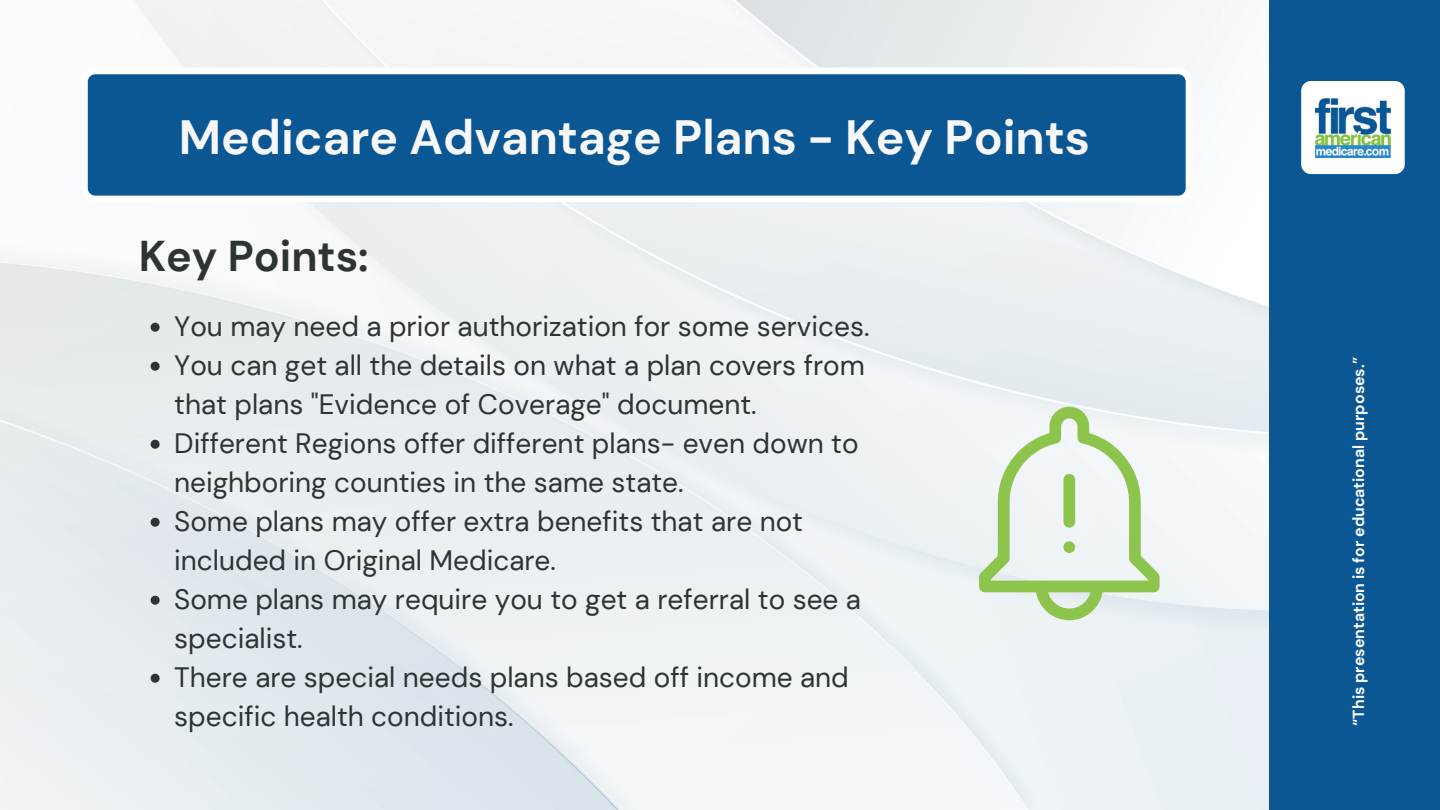
<style>
.page{position:relative;width:1440px;height:810px;background:#0a5794}
.page>*{position:absolute;margin:0;border:0;box-sizing:border-box;transform-origin:0 0}
.t1{font:700 48px "DM Sans";color:#f7f7f7}
.t2{font:700 43px "DM Sans";color:#2d3434}
.t3{font:28px/39px "DM Sans";color:#2d3434}
.t4{font:700 16px "DM Sans";color:#fff}
</style>
<div class="page">
<img style="left:0;top:0;width:1268px;height:810px">
<svg style="left:81px;top:68px;width:1111px;height:134px"></svg>
<svg style="left:151px;top:323px;width:9px;height:9px"></svg>
<svg style="left:151px;top:362px;width:9px;height:9px"></svg>
<svg style="left:151px;top:440px;width:9px;height:9px"></svg>
<svg style="left:151px;top:518px;width:9px;height:9px"></svg>
<svg style="left:151px;top:596px;width:9px;height:9px"></svg>
<svg style="left:151px;top:674px;width:9px;height:9px"></svg>
<svg style="left:979px;top:407px;width:180px;height:213px;background:#d9e9d1"></svg>
<div style="left:1301px;top:81px;width:104px;height:93px;background:#fff;border-radius:10px"></div>
<img style="left:1315px;top:98px;width:75px;height:59px">
<h1 class="t1" style="left:179px;top:107px;width:913px">Medicare Advantage Plans - Key Points</h1>
<h2 class="t2" style="left:139px;top:228px;width:231px">Key Points:</h2>
<p class="t3" style="left:174px;top:307px;width:697px">You may need a prior authorization for some services.<br>You can get all the details on what a plan covers from that plans "Evidence of Coverage" document.<br>Different Regions offer different plans- even down to neighboring counties in the same state.<br>Some plans may offer extra benefits that are not included in Original Medicare.<br>Some plans may require you to get a referral to see a specialist.<br>There are special needs plans based off income and specific health conditions.</p>
<p class="t4" style="left:1348px;top:726px;width:370px;rotate:-90deg">“This presentation is for educational purposes.”</p>
</div>
